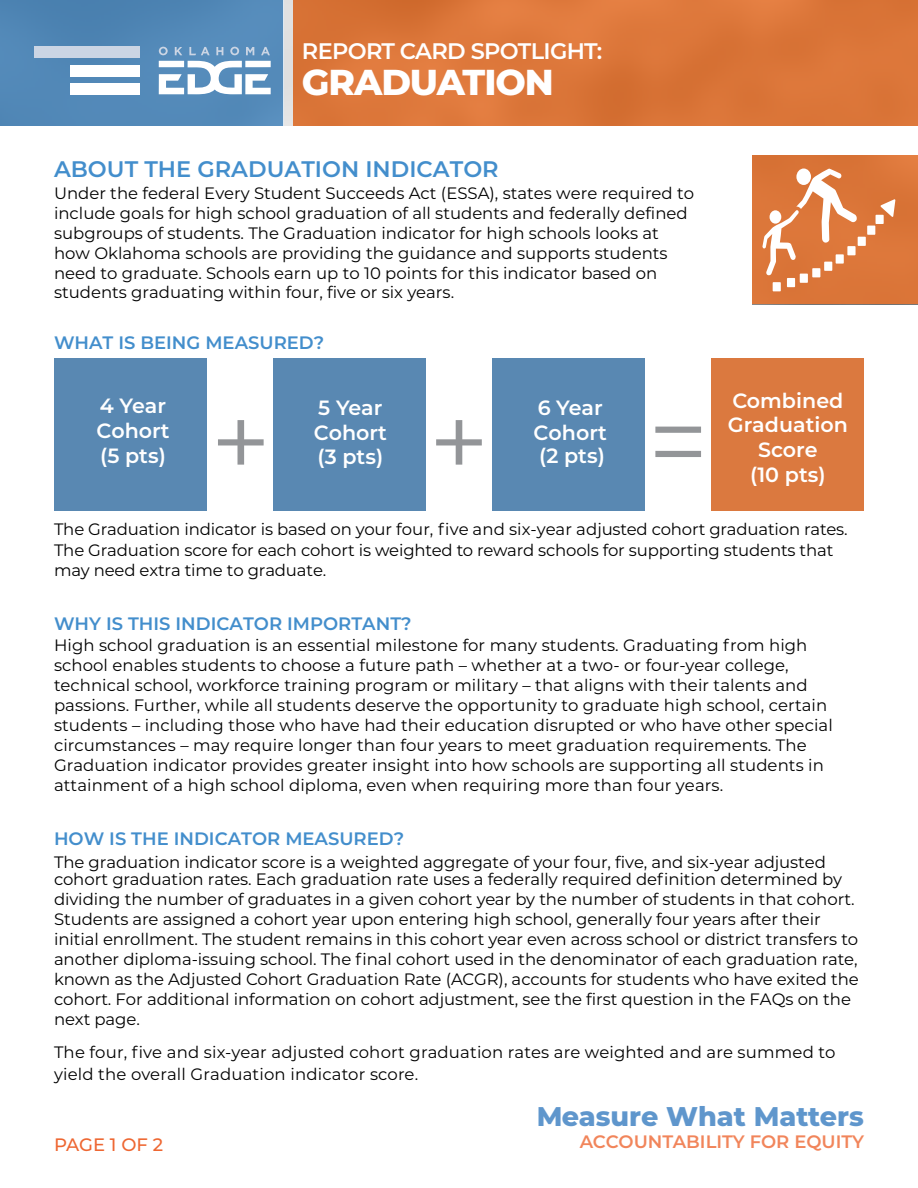
<style>
.page{position:relative;width:918px;height:1188px;background:#fff}
.page>*{position:absolute;margin:0;border:0;box-sizing:border-box;transform-origin:0 0}
.t1{font:105px "Montserrat";color:#939598}
.t2{font:800 36px "Montserrat";letter-spacing:-.03em;color:#fff}
.t3{font:800 27px "Montserrat";color:#377cc0}
.t4{font:600 22.5px "Montserrat";color:#438ecc}
.t5{font:600 22.5px "Montserrat";letter-spacing:-.03em;color:#fff}
.t6{font:600 20.7px/24.8px "Montserrat";color:#fff}
.t7{font:600 18px "Montserrat";color:#438ecc}
.t8{font:600 18px "Montserrat";color:#ee6732}
.t9{font:500 18px "Montserrat";letter-spacing:-.005em;color:#ee6732}
.t10{font:16.5px/20px "Montserrat";color:#000}
</style>
<div class="page">
<div style="left:293px;top:0;width:625px;height:126px;background:#dc7639"></div>
<div style="left:0;top:0;width:283px;height:126px;background:#5289b8"></div>
<div style="left:283px;top:0;width:10px;height:126px;background:#e0e0e0"></div>
<div style="left:34px;top:47px;width:105px;height:11px;background:#cbd5e4"></div>
<div style="left:70px;top:65px;width:69px;height:11px;background:#fff"></div>
<div style="left:70px;top:83px;width:69px;height:11px;background:#fff"></div>
<svg style="left:159px;top:47px;width:112px;height:47px"></svg>
<div style="left:753px;top:156px;width:165px;height:148px;background:#db7538"></div>
<svg style="left:880px;top:199px;width:15px;height:18px"></svg>
<div style="left:876px;top:215px;width:8px;height:9px;background:#fff"></div>
<div style="left:867px;top:226px;width:8px;height:9px;background:#fff"></div>
<div style="left:858px;top:237px;width:8px;height:9px;background:#fff"></div>
<svg style="left:762px;top:169px;width:95px;height:107px"></svg>
<div style="left:770px;top:210px;width:11px;height:14px;background:#fff;border-radius:50%"></div>
<div style="left:773px;top:282px;width:8px;height:9px;background:#fff"></div>
<div style="left:787px;top:278px;width:8px;height:9px;background:#fff"></div>
<div style="left:800px;top:274px;width:8px;height:9px;background:#fff"></div>
<div style="left:812px;top:268px;width:8px;height:9px;background:#fff"></div>
<div style="left:824px;top:262px;width:8px;height:9px;background:#fff"></div>
<div style="left:836px;top:254px;width:8px;height:10px;background:#fff"></div>
<div style="left:847px;top:246px;width:9px;height:9px;background:#fff"></div>
<div style="left:712px;top:359px;width:152px;height:152px;background:#db793f"></div>
<div style="left:54px;top:359px;width:152px;height:152px;background:#5988b2"></div>
<div style="left:273px;top:359px;width:153px;height:152px;background:#5988b2"></div>
<div style="left:492px;top:359px;width:153px;height:152px;background:#5988b2"></div>
<h3 class="t5" style="left:302px;top:35px;width:302px">REPORT CARD SPOTLIGHT:</h3>
<h2 class="t2" style="left:302px;top:55px;width:253px">GRADUATION</h2>
<h3 class="t4" style="left:54px;top:153px;width:446px">ABOUT THE GRADUATION INDICATOR</h3>
<p class="t10" style="left:54px;top:183px;width:642px">Under the federal Every Student Succeeds Act (ESSA), states were required to include goals for high school graduation of all students and federally defined subgroups of students. The Graduation indicator for high schools looks at how Oklahoma schools are providing the guidance and supports students need to graduate. Schools earn up to 10 points for this indicator based on students graduating within four, five or six years.</p>
<p class="t7" style="left:54px;top:330px;width:272px">WHAT IS BEING MEASURED?</p>
<p class="t6" style="left:96px;top:393px;width:75px">4 Year<br>Cohort (5 pts)</p>
<p class="t6" style="left:314px;top:394px;width:75px">5 Year<br>Cohort (3 pts)</p>
<p class="t6" style="left:534px;top:395px;width:75px">6 Year<br>Cohort</p>
<h1 class="t1" style="left:211px;top:370px;width:62px">+</h1>
<h1 class="t1" style="left:429px;top:370px;width:62px">+</h1>
<p class="t6" style="left:539px;top:443px;width:67px">(2 pts)</p>
<h1 class="t1" style="left:648px;top:369px;width:62px">=</h1>
<p class="t6" style="left:728px;top:387px;width:122px;text-align:center">Combined<br>Graduation<br>Score<br>(10 pts)</p>
<p class="t10" style="left:54px;top:518px;width:795px;line-height:20.7px">The Graduation indicator is based on your four, five and six-year adjusted cohort graduation rates.<br>The Graduation score for each cohort is weighted to reward schools for supporting students that may need extra time to graduate.</p>
<p class="t7" style="left:54px;top:611px;width:359px">WHY IS THIS INDICATOR IMPORTANT?</p>
<p class="t10" style="left:54px;top:635px;width:780px">High school graduation is an essential milestone for many students. Graduating from high school enables students to choose a future path – whether at a two- or four-year college, technical school, workforce training program or military – that aligns with their talents and passions. Further, while all students deserve the opportunity to graduate high school, certain students – including those who have had their education disrupted or who have other special circumstances – may require longer than four years to meet graduation requirements. The Graduation indicator provides greater insight into how schools are supporting all students in attainment of a high school diploma, even when requiring more than four years.</p>
<p class="t7" style="left:54px;top:825px;width:352px">HOW IS THE INDICATOR MEASURED?</p>
<p class="t10" style="left:54px;top:853px;width:789px;line-height:17.2px">The graduation indicator score is a weighted aggregate of your four, five, and six-year adjusted cohort graduation rates. Each graduation rate uses a federally required definition determined by</p>
<p class="t10" style="left:54px;top:889px;width:806px">dividing the number of graduates in a given cohort year by the number of students in that cohort.<br>Students are assigned a cohort year upon entering high school, generally four years after their initial enrollment. The student remains in this cohort year even across school or district transfers to another diploma-issuing school. The final cohort used in the denominator of each graduation rate, known as the Adjusted Cohort Graduation Rate (ACGR), accounts for students who have exited the cohort. For additional information on cohort adjustment, see the first question in the FAQs on the next page.</p>
<p class="t10" style="left:54px;top:1041px;width:783px;line-height:21.6px">The four, five and six-year adjusted cohort graduation rates are weighted and are summed to yield the overall Graduation indicator score.</p>
<p class="t9" style="left:54px;top:1132px;width:111px">PAGE 1 OF 2</p>
<h3 class="t3" style="left:536px;top:1097px;width:329px">Measure What Matters</h3>
<p class="t8" style="left:580px;top:1128px;width:286px">ACCOUNTABILITY FOR EQUITY</p>
</div>
